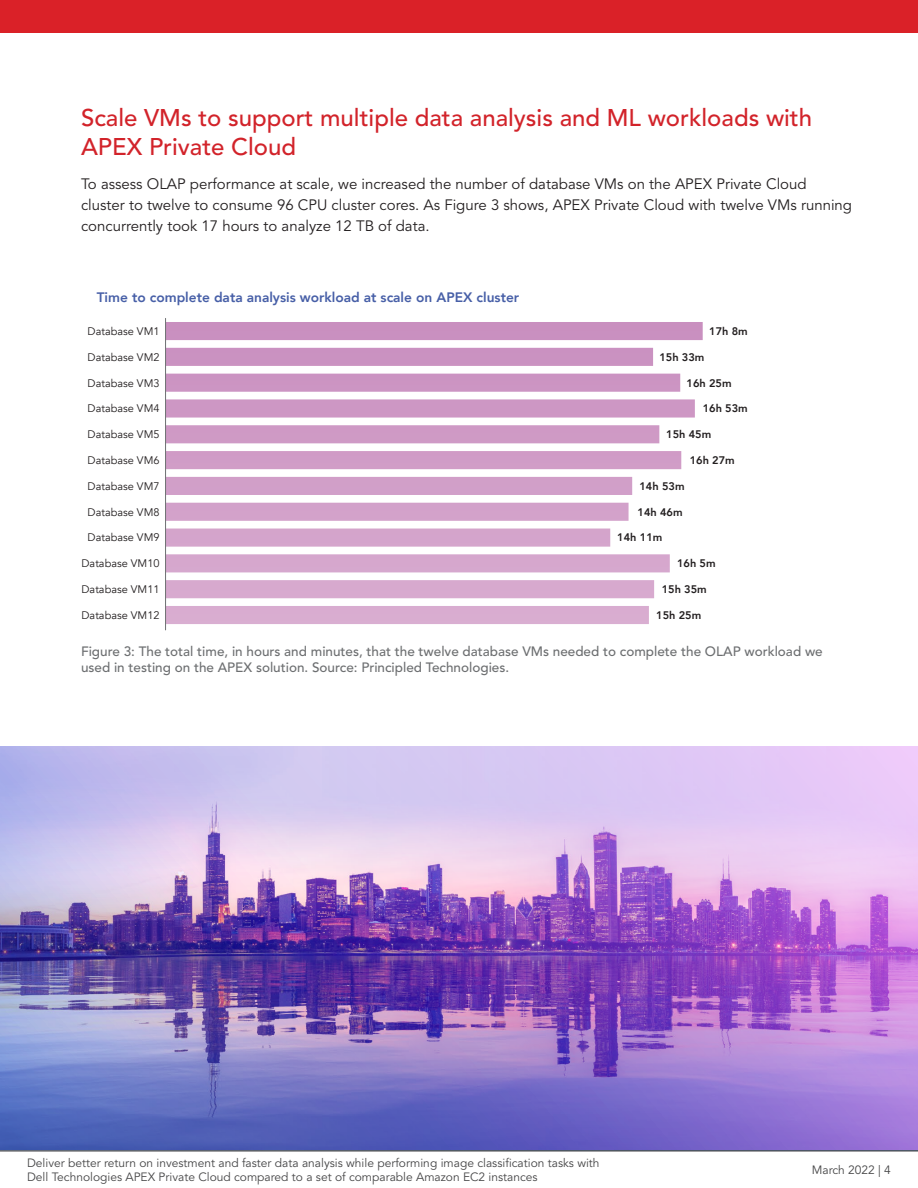
<style>
.page{position:relative;width:918px;height:1188px;background:#fff}
.page>*{position:absolute;margin:0;border:0;box-sizing:border-box;transform-origin:0 0}
.t1{font:500 24px/28.8px "Avenir LT Pro";color:#d2232a}
.t2{font:15px/21px "Avenir LT Pro";color:#231f20}
.t3{font:800 13.65px "Avenir";color:#475fa7}
.t4{font:500 13.5px/16.2px "Avenir LT Pro";color:#6d6f71}
.t5{font:12px/14.4px "Avenir LT Pro";color:#464647}
.t6{font:10.95px "Avenir";color:#231f20}
.t7{font:800 10.95px "Avenir";color:#231f20}
</style>
<div class="page">
<svg style="left:166px;top:322px;width:537px;height:302px"></svg>
<hr style="left:165px;top:318px;width:1px;height:312px;background:#6d6f71">
<img style="left:0;top:746px;width:918px;height:404px">
<hr style="left:0;top:1151px;width:918px;height:1px;background:#616265">
<div style="left:0;top:0;width:918px;height:32px;background:#da2128"></div>
<h1 class="t1" style="left:81px;top:104px;width:733px">Scale VMs to support multiple data analysis and ML workloads with<br>APEX Private Cloud</h1>
<p class="t2" style="left:81px;top:174px;width:773px">To assess OLAP performance at scale, we increased the number of database VMs on the APEX Private Cloud cluster to twelve to consume 96 CPU cluster cores. As Figure 3 shows, APEX Private Cloud with twelve VMs running concurrently took 17 hours to analyze 12 TB of data.</p>
<p class="t3" style="left:97px;top:287px;width:424px">Time to complete data analysis workload at scale on APEX cluster</p>
<p class="t6" style="left:88px;top:325px;width:73px">Database VM1</p>
<p class="t7" style="left:709px;top:323px;width:40px">17h 8m</p>
<p class="t7" style="left:659px;top:348px;width:47px">15h 33m</p>
<p class="t7" style="left:687px;top:374px;width:47px">16h 25m</p>
<p class="t7" style="left:703px;top:400px;width:47px">16h 53m</p>
<p class="t7" style="left:666px;top:426px;width:47px">15h 45m</p>
<p class="t7" style="left:690px;top:452px;width:47px">16h 27m</p>
<p class="t7" style="left:640px;top:477px;width:47px">14h 53m</p>
<p class="t7" style="left:638px;top:503px;width:47px">14h 46m</p>
<p class="t7" style="left:617px;top:529px;width:47px">14h 11m</p>
<p class="t7" style="left:677px;top:555px;width:40px">16h 5m</p>
<p class="t7" style="left:662px;top:581px;width:47px">15h 35m</p>
<p class="t7" style="left:656px;top:607px;width:47px">15h 25m</p>
<p class="t6" style="left:88px;top:350px;width:73px">Database VM2</p>
<p class="t6" style="left:88px;top:376px;width:73px">Database VM3</p>
<p class="t6" style="left:88px;top:402px;width:73px">Database VM4</p>
<p class="t6" style="left:88px;top:428px;width:73px">Database VM5</p>
<p class="t6" style="left:88px;top:454px;width:73px">Database VM6</p>
<p class="t6" style="left:88px;top:480px;width:73px">Database VM7</p>
<p class="t6" style="left:88px;top:505px;width:73px">Database VM8</p>
<p class="t6" style="left:88px;top:531px;width:73px">Database VM9</p>
<p class="t6" style="left:82px;top:557px;width:80px">Database VM10</p>
<p class="t6" style="left:82px;top:583px;width:80px">Database VM11</p>
<p class="t6" style="left:82px;top:609px;width:80px">Database VM12</p>
<p class="t4" style="left:81px;top:644px;width:743px">Figure 3: The total time, in hours and minutes, that the twelve database VMs needed to complete the OLAP workload we used in testing on the APEX solution. Source: Principled Technologies.</p>
<p class="t5" style="left:27px;top:1156px;width:574px">Deliver better return on investment and faster data analysis while performing image classification tasks with<br>Dell Technologies APEX Private Cloud compared to a set of comparable Amazon EC2 instances</p>
<p class="t5" style="left:812px;top:1163px;width:81px">March 2022 | 4</p>
</div>
